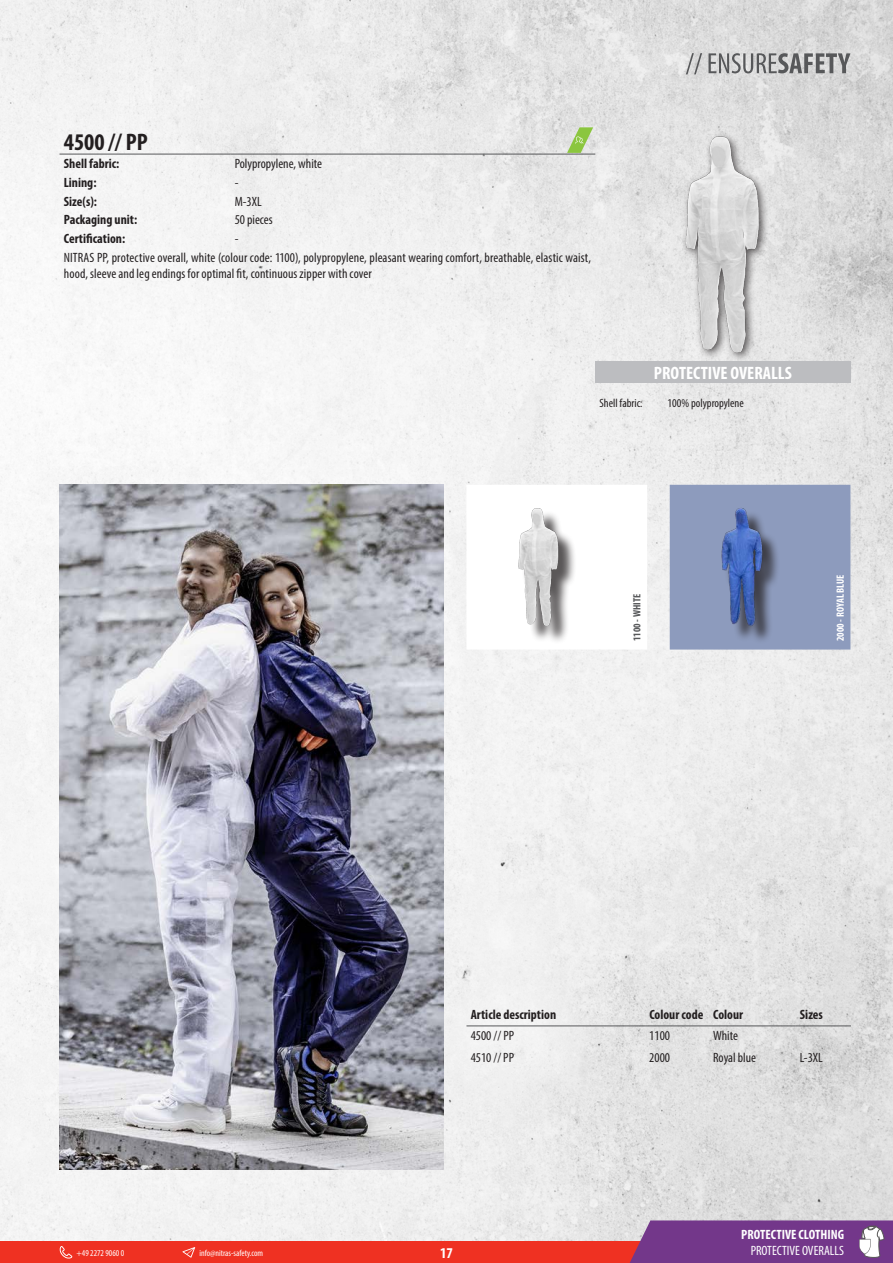
<style>
.page{position:relative;width:893px;height:1263px;background:#fff}
.page>*{position:absolute;margin:0;border:0;box-sizing:border-box;transform-origin:0 0}
.t1{font:700 condensed 24px "Myriad Pro";color:#231f20}
.t2{font:700 condensed 18px "Myriad Pro";color:#fff}
.t3{font:700 condensed 15px "Myriad Pro";color:#fff}
.Headline_Nitras{font:condensed 13.5px/16.2px "Myriad Pro";letter-spacing:.005em;color:#231f20}
.t4{font:700 condensed 13.5px "Myriad Pro";color:#231f20}
.Artikeltext{font:condensed 13.5px "Myriad Pro";color:#231f20}
.t5{font:700 condensed 13.5px "Myriad Pro";color:#fff}
.t6{font:condensed 13.5px "Myriad Pro";color:#fff}
.t7{font:condensed 12px "Myriad Pro";color:#231f20}
.t8{font:700 condensed 10.5px "Myriad Pro";color:#fff}
.t9{font:700 condensed 10.5px "Myriad Pro";color:#57585a}
.t10{font:condensed 9px "Myriad Pro";color:#fff}
</style>
<div class="page">
<img style="left:0;top:0;width:893px;height:1242px">
<div style="left:0;top:1242px;width:893px;height:21px;background:#ef3122"></div>
<svg style="left:623px;top:1220px;width:270px;height:43px"></svg>
<svg style="left:686px;top:53px;width:16px;height:21px"></svg>
<svg style="left:708px;top:53px;width:142px;height:20px"></svg>
<svg style="left:60px;top:1246px;width:12px;height:13px"></svg>
<svg style="left:182px;top:1247px;width:13px;height:11px"></svg>
<img style="left:606px;top:128px;width:234px;height:233px">
<svg style="left:466px;top:485px;width:181px;height:164px"></svg>
<div style="left:670px;top:485px;width:180px;height:164px;background:#8d9bbd"></div>
<div style="left:521px;top:511px;width:56px;height:133px;background:#231f20;opacity:.75"></div>
<img style="left:475px;top:503px;width:127px;height:128px">
<div style="left:724px;top:511px;width:57px;height:133px;background:#231f20;opacity:.75"></div>
<img style="left:678px;top:503px;width:128px;height:128px">
<img style="left:60px;top:485px;width:384px;height:684px">
<hr style="left:466px;top:1026px;width:179px;height:1px;background:#57585a">
<hr style="left:645px;top:1026px;width:64px;height:1px;background:#57585a">
<hr style="left:709px;top:1026px;width:87px;height:1px;background:#57585a">
<hr style="left:796px;top:1026px;width:55px;height:1px;background:#57585a">
<hr style="left:60px;top:154px;width:170px;height:1px;background:#57585a">
<hr style="left:230px;top:154px;width:365px;height:1px;background:#57585a">
<div style="left:595px;top:361px;width:255px;height:22px;background:#bcbdc0"></div>
<svg style="left:567px;top:127px;width:26px;height:26px"></svg>
<p class="t1" style="left:64px;top:127px;width:85px">4500 // PP</p>
<p class="t4" style="left:64px;top:156px;width:57px">Shell fabric:</p>
<p class="Artikeltext" style="left:235px;top:156px;width:89px">Polypropylene, white</p>
<p class="t4" style="left:64px;top:174px;width:34px">Lining:</p>
<p class="Headline_Nitras" style="left:235px;top:174px;width:5px">-</p>
<p class="t4" style="left:64px;top:193px;width:35px">Size(s):</p>
<p class="Headline_Nitras" style="left:235px;top:193px;width:28px">M-3XL</p>
<p class="t4" style="left:64px;top:211px;width:75px">Packaging unit:</p>
<p class="Headline_Nitras" style="left:235px;top:212px;width:40px">50 pieces</p>
<p class="t4" style="left:64px;top:230px;width:63px">Certification:</p>
<p class="Headline_Nitras" style="left:235px;top:230px;width:5px">-</p>
<p class="Headline_Nitras" style="left:64px;top:249px;width:529px">NITRAS PP, protective overall, white (colour code: 1100), polypropylene, pleasant wearing comfort, breathable, elastic waist, hood, sleeve and leg endings for optimal fit, continuous zipper with cover</p>
<p class="t2" style="left:654px;top:362px;width:139px">PROTECTIVE OVERALLS</p>
<p class="t7" style="left:600px;top:396px;width:45px">Shell fabric:</p>
<p class="t7" style="left:668px;top:396px;width:78px">100% polypropylene</p>
<p class="t9" style="left:630px;top:641px;width:49px;rotate:-90deg">1100 - WHITE</p>
<p class="t8" style="left:834px;top:641px;width:68px;rotate:-90deg">2000 - ROYAL BLUE</p>
<p class="t4" style="left:471px;top:1006px;width:87px">Article description</p>
<p class="t4" style="left:649px;top:1006px;width:56px">Colour code</p>
<p class="t4" style="left:713px;top:1006px;width:32px">Colour</p>
<p class="t4" style="left:800px;top:1006px;width:25px">Sizes</p>
<p class="Headline_Nitras" style="left:471px;top:1027px;width:45px">4500 // PP</p>
<p class="Headline_Nitras" style="left:649px;top:1027px;width:22px">1100</p>
<p class="Headline_Nitras" style="left:713px;top:1027px;width:26px">White</p>
<p class="Headline_Nitras" style="left:471px;top:1049px;width:45px">4510 // PP</p>
<p class="Headline_Nitras" style="left:649px;top:1049px;width:22px">2000</p>
<p class="Headline_Nitras" style="left:713px;top:1049px;width:44px">Royal blue</p>
<p class="Headline_Nitras" style="left:800px;top:1049px;width:24px">L-3XL</p>
<p class="t10" style="left:77px;top:1247px;width:49px">+49 2272 9060 0</p>
<p class="t10" style="left:199px;top:1247px;width:65px">info@nitras-safety.com</p>
<p class="t3" style="left:440px;top:1243px;width:14px">17</p>
<p class="t5" style="left:741px;top:1226px;width:104px">PROTECTIVE CLOTHING</p>
<p class="t6" style="left:751px;top:1242px;width:95px">PROTECTIVE OVERALLS</p>
</div>
